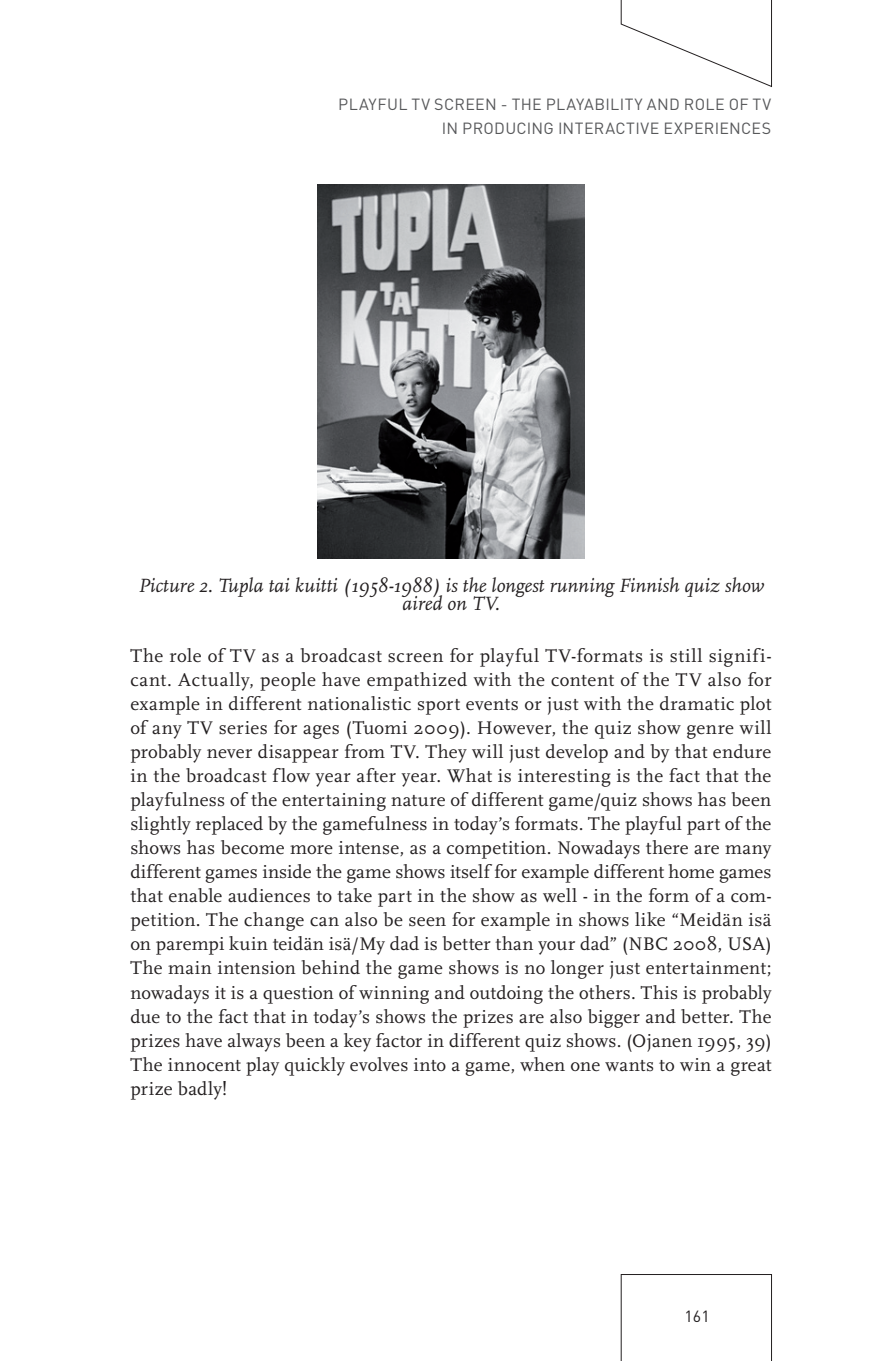
<style>
.page{position:relative;width:885px;height:1361px;background:#fff}
.page>*{position:absolute;margin:0;border:0;box-sizing:border-box;transform-origin:0 0}
.t1{font:italic 20px/18px "Scala";color:#231f20;text-align:center}
.t2{font:19px/24px "Scala";letter-spacing:.01em;color:#231f20;text-align:justify}
.t3{font:16px/24px "DIN";letter-spacing:.02em;color:#57585a;text-align:right}
.t4{font:16px "DIN";color:#231f20}
</style>
<div class="page">
<svg style="left:621px;top:1274px;width:150px;height:87px"></svg>
<svg style="left:620px;top:1px;width:152px;height:86px"></svg>
<img style="left:317px;top:185px;width:267px;height:373px">
<p class="t3" style="left:338px;top:92px;width:434px">PLAYFUL TV SCREEN - THE PLAYABILITY AND ROLE OF TV<br>IN PRODUCING INTERACTIVE EXPERIENCES</p>
<p class="t1" style="left:138px;top:577px;width:627px">Picture 2. Tupla tai kuitti (1958-1988) is the longest running Finnish quiz show aired on TV.</p>
<p class="t2" style="left:130px;top:644px;width:642px">The role of TV as a broadcast screen for playful TV-formats is still signifi&shy;cant. Actually, people have empathized with the content of the TV also for example in different nationalistic sport events or just with the dramatic plot of any TV series for ages (Tuomi 2009). However, the quiz show genre will probably never disappear from TV. They will just develop and by that endure in the broadcast flow year after year. What is interesting is the fact that the playfulness of the entertaining nature of different game/quiz shows has been slightly replaced by the gamefulness in today’s formats. The playful part of the shows has become more intense, as a competition. Nowadays there are many different games inside the game shows itself for example different home games that enable audiences to take part in the show as well - in the form of a com&shy;petition. The change can also be seen for example in shows like “Meidän isä on parempi kuin teidän isä/My dad is better than your dad” (NBC 2008, USA)<br>The main intension behind the game shows is no longer just entertainment; nowadays it is a question of winning and outdoing the others. This is probably due to the fact that in today’s shows the prizes are also bigger and better. The prizes have always been a key factor in different quiz shows. (Ojanen 1995, 39)<br>The innocent play quickly evolves into a game, when one wants to win a great prize badly!</p>
<p class="t4" style="left:684px;top:1305px;width:27px">161</p>
</div>
